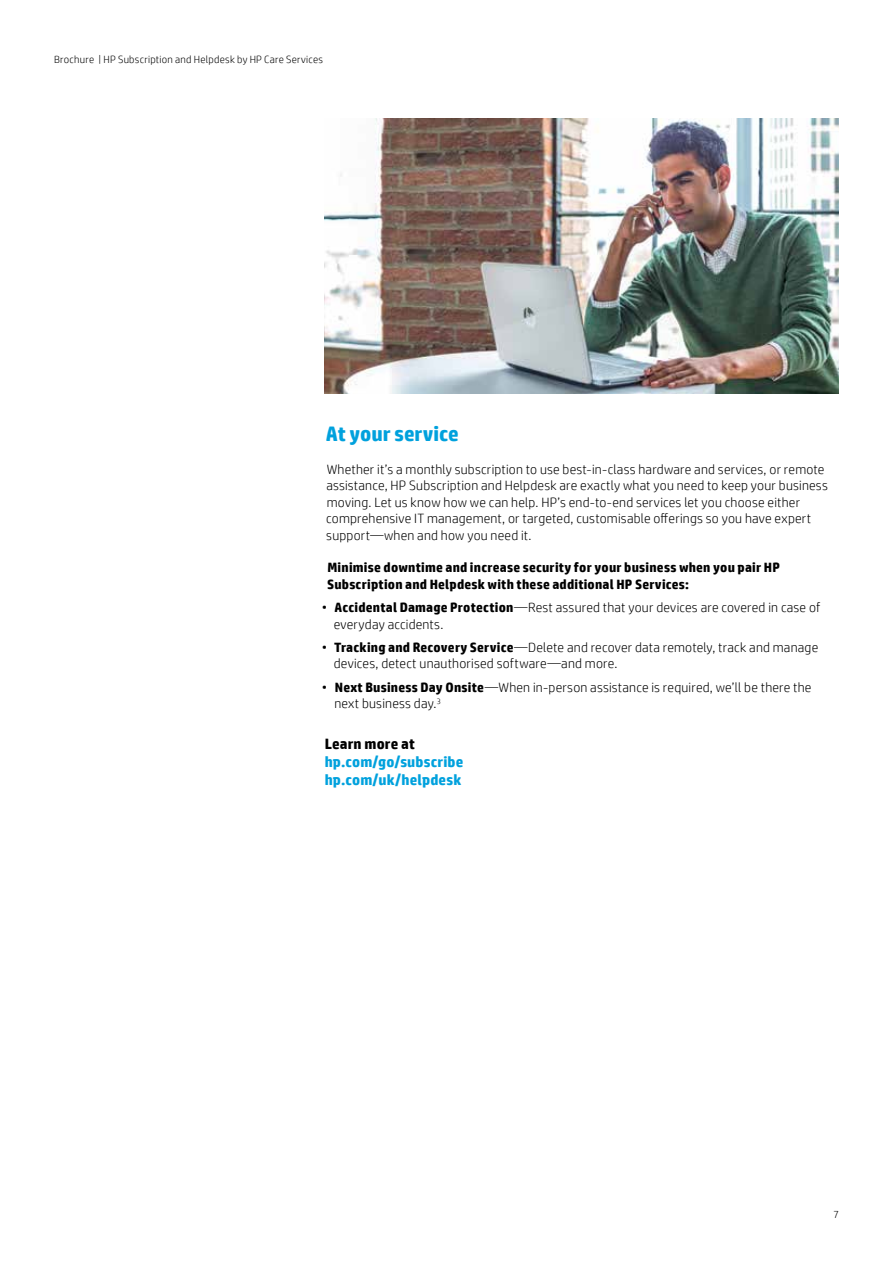
<style>
.page{position:relative;width:893px;height:1263px;background:#fff}
.page>*{position:absolute;margin:0;border:0;box-sizing:border-box;transform-origin:0 0}
.t1{font:700 21px "HP Simplified";letter-spacing:-.005em;color:#00a1dd}
.t2{font:700 15px/18px "HP Simplified";letter-spacing:.01em;color:#00a1dd}
.t3{font:700 15px "HP Simplified";letter-spacing:.01em;color:#000}
.t4{font:300 13.5px/16.5px "HP Simplified";letter-spacing:.015em;color:#000}
.t5{font:700 13.5px/16.5px "HP Simplified";letter-spacing:.015em;color:#000}
.t6{font:300 10.5px "HP Simplified";letter-spacing:.025em;color:#000}
.s1{font-weight:700}
</style>
<div class="page">
<img style="left:325px;top:118px;width:514px;height:276px">
<p class="t6" style="left:54px;top:52px;width:271px">Brochure | HP Subscription and Helpdesk by HP Care Services</p>
<h1 class="t1" style="left:326px;top:420px;width:134px">At your service</h1>
<p class="t4" style="left:326px;top:460px;width:503px">Whether it’s a monthly subscription to use best-in-class hardware and services, or remote assistance, HP Subscription and Helpdesk are exactly what you need to keep your business moving. Let us know how we can help. HP’s end-to-end services let you choose either comprehensive IT management, or targeted, customisable offerings so you have expert support—when and how you need it.</p>
<p class="t5" style="left:327px;top:559px;width:454px">Minimise downtime and increase security for your business when you pair HP<br>Subscription and Helpdesk with these additional HP Services:</p>
<p class="t4" style="left:334px;top:599px;width:488px;text-indent:-12px">• <span class="s1">Accidental Damage Protection</span>—Rest assured that your devices are covered in case of everyday accidents.</p>
<p class="t4" style="left:334px;top:638px;width:486px;text-indent:-12px">• <span class="s1">Tracking and Recovery Service</span>—Delete and recover data remotely, track and manage devices, detect unauthorised software—and more.</p>
<p class="t4" style="left:334px;top:678px;width:479px;text-indent:-12px">• <span class="s1">Next Business Day Onsite</span>—When in-person assistance is required, we’ll be there the next business day.<sup>3</sup></p>
<p class="t3" style="left:325px;top:734px;width:92px">Learn more at</p>
<p class="t2" style="left:325px;top:752px;width:140px">hp.com/go/subscribe hp.com/uk/helpdesk</p>
<p class="t6" style="left:833px;top:1207px;width:7px">7</p>
</div>
